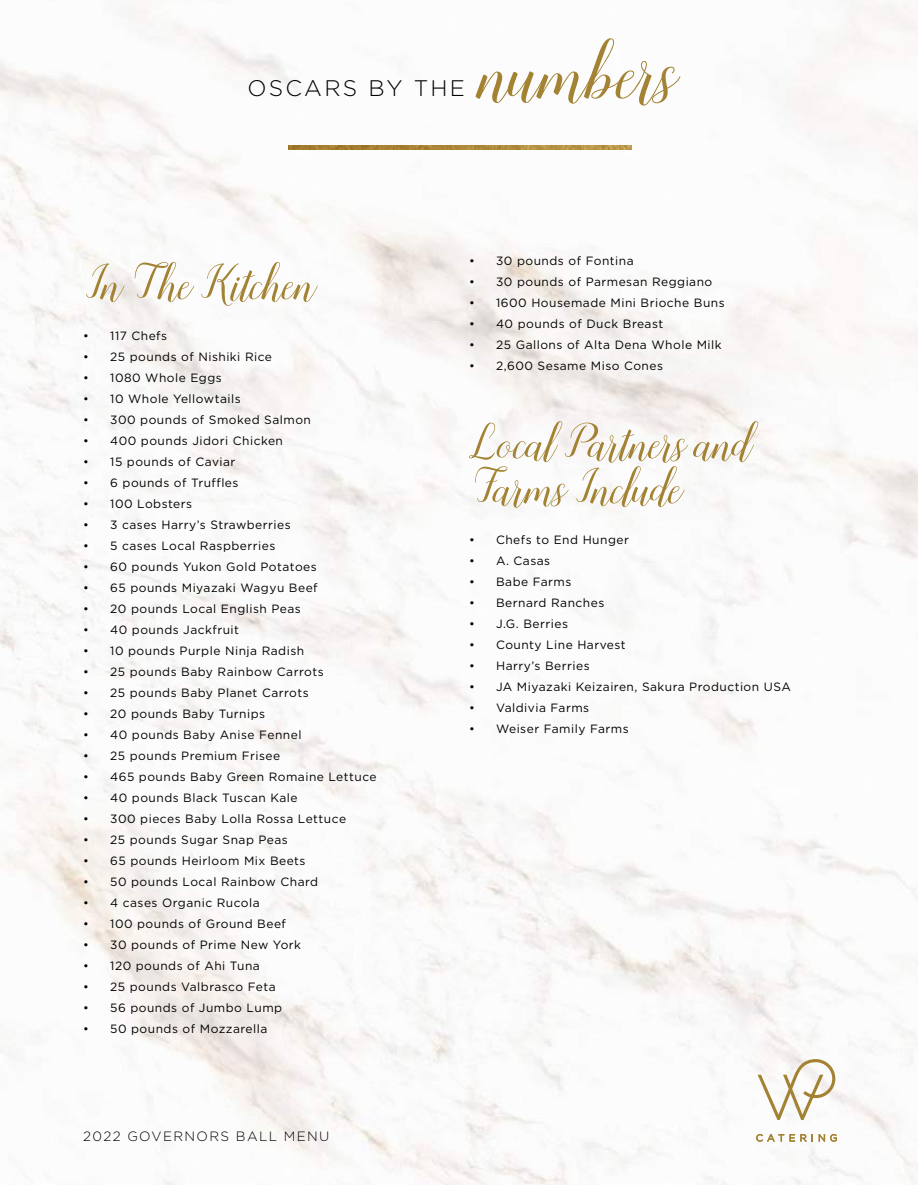
<style>
.page{position:relative;width:918px;height:1188px;background:#fff}
.page>*{position:absolute;margin:0;border:0;box-sizing:border-box;transform-origin:0 0}
.t1{font:82.2px "Sandhya";color:#a38333}
.t2{font:51px/45px "Sandhya";color:#a38333}
.t3{font:300 22.5px "Gotham HTF";letter-spacing:.1em;color:#000}
.t4{font:300 13.5px "Gotham HTF";letter-spacing:.1em;color:#000}
.t5{font:12px "Gotham HTF";letter-spacing:.04em;color:#000}
</style>
<div class="page">
<img style="left:0;top:0;width:918px;height:1185px">
<svg style="left:758px;top:1059px;width:77px;height:61px"></svg>
<svg style="left:819px;top:1134px;width:18px;height:8px"></svg>
<svg style="left:756px;top:1134px;width:57px;height:8px"></svg>
<img style="left:289px;top:146px;width:342px;height:3px">
<h3 class="t3" style="left:248px;top:76px;width:219px">OSCARS BY THE</h3>
<h1 class="t1" style="left:476px;top:31px;width:198px">numbers</h1>
<h2 class="t2" style="left:83px;top:266px;width:231px">In The Kitchen</h2>
<p class="t5" style="left:83px;top:329px;width:85px">• 117 Chefs</p>
<p class="t5" style="left:83px;top:350px;width:190px">• 25 pounds of Nishiki Rice</p>
<p class="t5" style="left:83px;top:371px;width:140px">• 1080 Whole Eggs</p>
<p class="t5" style="left:83px;top:392px;width:159px">• 10 Whole Yellowtails</p>
<p class="t5" style="left:83px;top:413px;width:229px">• 300 pounds of Smoked Salmon</p>
<p class="t5" style="left:83px;top:434px;width:201px">• 400 pounds Jidori Chicken</p>
<p class="t5" style="left:83px;top:455px;width:154px">• 15 pounds of Caviar</p>
<p class="t5" style="left:83px;top:476px;width:157px">• 6 pounds of Truffles</p>
<p class="t5" style="left:83px;top:497px;width:110px">• 100 Lobsters</p>
<p class="t5" style="left:83px;top:518px;width:209px">• 3 cases Harry’s Strawberries</p>
<p class="t5" style="left:83px;top:539px;width:194px">• 5 cases Local Raspberries</p>
<p class="t5" style="left:83px;top:560px;width:235px">• 60 pounds Yukon Gold Potatoes</p>
<p class="t5" style="left:83px;top:581px;width:236px">• 65 pounds Miyazaki Wagyu Beef</p>
<p class="t5" style="left:83px;top:602px;width:219px">• 20 pounds Local English Peas</p>
<p class="t5" style="left:83px;top:623px;width:157px">• 40 pounds Jackfruit</p>
<p class="t5" style="left:83px;top:644px;width:222px">• 10 pounds Purple Ninja Radish</p>
<p class="t5" style="left:83px;top:665px;width:242px">• 25 pounds Baby Rainbow Carrots</p>
<p class="t5" style="left:83px;top:686px;width:227px">• 25 pounds Baby Planet Carrots</p>
<p class="t5" style="left:83px;top:707px;width:183px">• 20 pounds Baby Turnips</p>
<p class="t5" style="left:83px;top:728px;width:220px">• 40 pounds Baby Anise Fennel</p>
<p class="t5" style="left:83px;top:749px;width:198px">• 25 pounds Premium Frisee</p>
<p class="t5" style="left:83px;top:770px;width:295px">• 465 pounds Baby Green Romaine Lettuce</p>
<p class="t5" style="left:83px;top:791px;width:216px">• 40 pounds Black Tuscan Kale</p>
<p class="t5" style="left:83px;top:812px;width:264px">• 300 pieces Baby Lolla Rossa Lettuce</p>
<p class="t5" style="left:83px;top:833px;width:206px">• 25 pounds Sugar Snap Peas</p>
<p class="t5" style="left:83px;top:854px;width:224px">• 65 pounds Heirloom Mix Beets</p>
<p class="t5" style="left:83px;top:875px;width:236px">• 50 pounds Local Rainbow Chard</p>
<p class="t5" style="left:83px;top:896px;width:178px">• 4 cases Organic Rucola</p>
<p class="t5" style="left:83px;top:917px;width:204px">• 100 pounds of Ground Beef</p>
<p class="t5" style="left:83px;top:938px;width:219px">• 30 pounds of Prime New York</p>
<p class="t5" style="left:83px;top:959px;width:178px">• 120 pounds of Ahi Tuna</p>
<p class="t5" style="left:83px;top:980px;width:194px">• 25 pounds Valbrasco Feta</p>
<p class="t5" style="left:83px;top:1001px;width:201px">• 56 pounds of Jumbo Lump</p>
<p class="t5" style="left:83px;top:1022px;width:186px">• 50 pounds of Mozzarella</p>
<p class="t4" style="left:83px;top:1129px;width:248px">2022 GOVERNORS BALL MENU</p>
<p class="t4" style="left:118px;top:1130px;width:245px">2018 GOVERNORS BALL MENU</p>
<p class="t5" style="left:469px;top:254px;width:166px">• 30 pounds of Fontina</p>
<p class="t5" style="left:469px;top:275px;width:245px">• 30 pounds of Parmesan Reggiano</p>
<p class="t5" style="left:469px;top:296px;width:257px">• 1600 Housemade Mini Brioche Buns</p>
<p class="t5" style="left:469px;top:317px;width:196px">• 40 pounds of Duck Breast</p>
<p class="t5" style="left:469px;top:338px;width:254px">• 25 Gallons of Alta Dena Whole Milk</p>
<p class="t5" style="left:469px;top:359px;width:195px">• 2,600 Sesame Miso Cones</p>
<h2 class="t2" style="left:469px;top:425px;width:282px">Local Partners and<br>Farms Include</h2>
<p class="t5" style="left:469px;top:533px;width:161px">• Chefs to End Hunger</p>
<p class="t5" style="left:469px;top:554px;width:83px">• A. Casas</p>
<p class="t5" style="left:469px;top:575px;width:104px">• Babe Farms</p>
<p class="t5" style="left:469px;top:596px;width:137px">• Bernard Ranches</p>
<p class="t5" style="left:469px;top:617px;width:100px">• J.G. Berries</p>
<p class="t5" style="left:469px;top:638px;width:158px">• County Line Harvest</p>
<p class="t5" style="left:469px;top:659px;width:122px">• Harry’s Berries</p>
<p class="t5" style="left:469px;top:680px;width:323px">• JA Miyazaki Keizairen, Sakura Production USA</p>
<p class="t5" style="left:469px;top:701px;width:122px">• Valdivia Farms</p>
<p class="t5" style="left:469px;top:722px;width:161px">• Weiser Family Farms</p>
</div>
